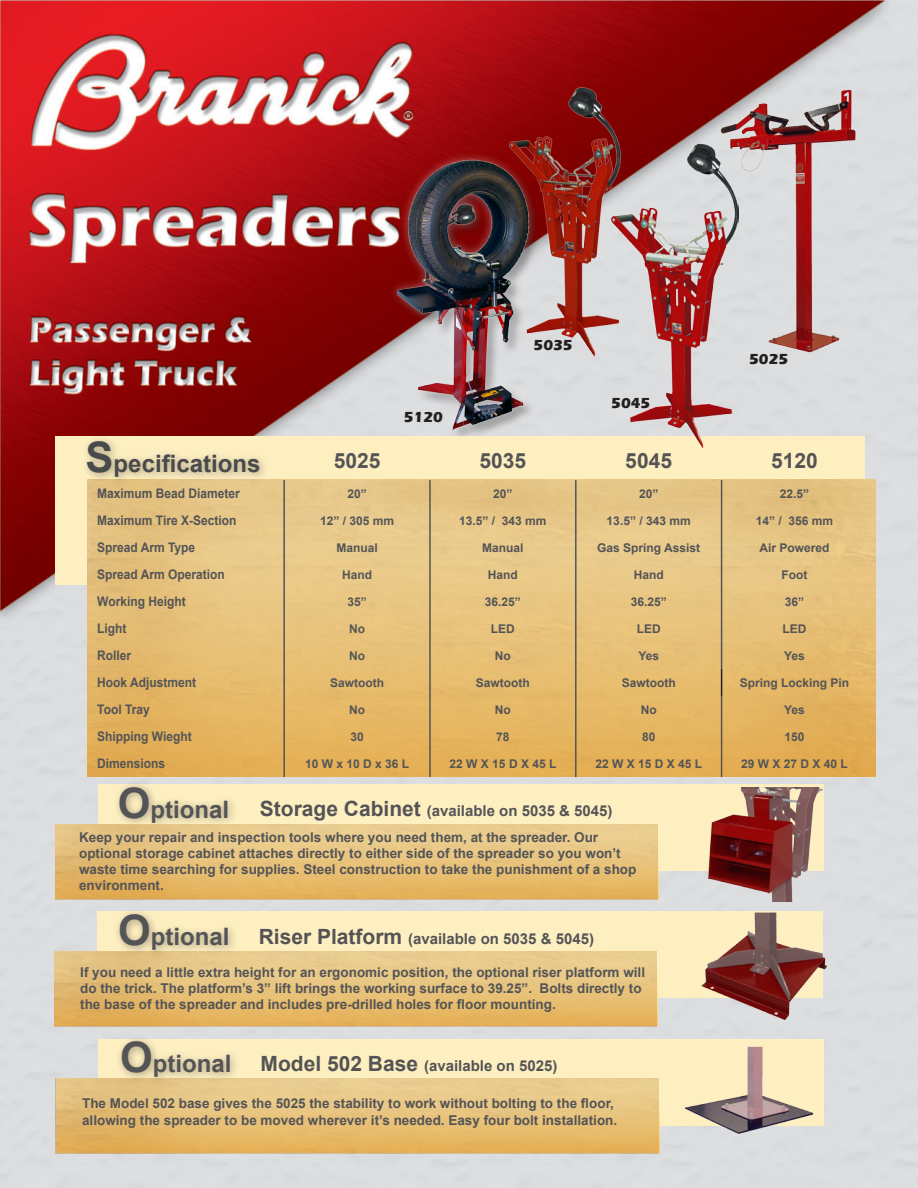
<style>
.page{position:relative;width:918px;height:1188px;background:#fff}
.page>*{position:absolute;margin:0;border:0;box-sizing:border-box;transform-origin:0 0}
.t1{font:700 24px "Arial";color:#545456}
.t2{font:700 24px "Arial";color:#494a4b}
.t3{font:700 21px "Arial";color:#545456}
.t4{font:700 21px "Arial";color:#545557}
.t5{font:700 15px "Arial";color:#545456}
.t6{font:700 15px "Eras ITC";color:#231f20}
.t7{font:700 13.5px/16.2px "Arial";color:#545456}
.t8{font:700 13.2px "Arial";color:#545456;scale:.91 1}
.t9{font:700 12px "Arial";color:#545456}
.t10{font:700 12px "Arial";color:#545557}
.s1{font-size:42px}
.s2{font-size:21px}
</style>
<div class="page">
<img style="left:1px;top:1px;width:917px;height:1187px">
<div style="left:389px;top:151px;width:149px;height:288px;background:#fff;opacity:.37"></div>
<img style="left:393px;top:152px;width:141px;height:284px">
<div style="left:55px;top:436px;width:810px;height:149px;background:#feefc1"></div>
<div style="left:98px;top:785px;width:725px;height:86px;background:#feefc1"></div>
<img style="left:87px;top:480px;width:788px;height:297px">
<hr style="left:283px;top:480px;width:2px;height:27px;background:#545456">
<hr style="left:429px;top:480px;width:2px;height:27px;background:#545456">
<hr style="left:575px;top:480px;width:2px;height:27px;background:#545456">
<hr style="left:283px;top:507px;width:2px;height:27px;background:#545456">
<hr style="left:429px;top:507px;width:2px;height:27px;background:#545456">
<hr style="left:575px;top:507px;width:2px;height:27px;background:#545456">
<hr style="left:283px;top:534px;width:2px;height:27px;background:#545456">
<hr style="left:429px;top:534px;width:2px;height:27px;background:#545456">
<hr style="left:575px;top:534px;width:2px;height:27px;background:#545456">
<hr style="left:283px;top:561px;width:2px;height:27px;background:#545456">
<hr style="left:429px;top:561px;width:2px;height:27px;background:#545456">
<hr style="left:575px;top:561px;width:2px;height:27px;background:#545456">
<hr style="left:283px;top:642px;width:2px;height:27px;background:#545456">
<hr style="left:429px;top:642px;width:2px;height:27px;background:#545456">
<hr style="left:575px;top:642px;width:2px;height:27px;background:#545456">
<hr style="left:283px;top:669px;width:2px;height:27px;background:#545456">
<hr style="left:429px;top:669px;width:2px;height:27px;background:#545456">
<hr style="left:575px;top:669px;width:2px;height:27px;background:#545456">
<hr style="left:283px;top:723px;width:2px;height:27px;background:#545456">
<hr style="left:429px;top:723px;width:2px;height:27px;background:#545456">
<hr style="left:575px;top:723px;width:2px;height:27px;background:#545456">
<hr style="left:283px;top:750px;width:2px;height:27px;background:#545456">
<hr style="left:429px;top:750px;width:2px;height:27px;background:#545456">
<hr style="left:575px;top:750px;width:2px;height:27px;background:#545456">
<hr style="left:283px;top:588px;width:2px;height:27px;background:#545456">
<hr style="left:429px;top:588px;width:2px;height:27px;background:#545456">
<hr style="left:575px;top:588px;width:2px;height:27px;background:#545456">
<hr style="left:283px;top:615px;width:2px;height:27px;background:#545456">
<hr style="left:429px;top:615px;width:2px;height:27px;background:#545456">
<hr style="left:575px;top:615px;width:2px;height:27px;background:#545456">
<hr style="left:283px;top:696px;width:2px;height:27px;background:#545456">
<hr style="left:429px;top:696px;width:2px;height:27px;background:#545456">
<hr style="left:575px;top:696px;width:2px;height:27px;background:#545456">
<svg style="left:721px;top:480px;width:1px;height:297px"></svg>
<img style="left:692px;top:787px;width:179px;height:114px">
<div style="left:114px;top:780px;width:123px;height:52px;background:#231f20;opacity:.38"></div>
<img style="left:55px;top:824px;width:603px;height:76px">
<div style="left:82px;top:435px;width:187px;height:51px;background:#231f20;opacity:.38"></div>
<div style="left:97px;top:912px;width:725px;height:86px;background:#feefc1"></div>
<img style="left:54px;top:951px;width:603px;height:76px">
<div style="left:114px;top:908px;width:124px;height:52px;background:#231f20;opacity:.38"></div>
<img style="left:680px;top:913px;width:171px;height:114px">
<img style="left:611px;top:143px;width:127px;height:304px">
<img style="left:501px;top:73px;width:125px;height:285px">
<img style="left:716px;top:83px;width:148px;height:278px">
<div style="left:99px;top:1039px;width:725px;height:86px;background:#feefc1"></div>
<img style="left:56px;top:1078px;width:602px;height:76px">
<div style="left:116px;top:1035px;width:124px;height:52px;background:#231f20;opacity:.38"></div>
<img style="left:681px;top:1047px;width:133px;height:94px">
<p class="t2" style="left:86px;top:447px;width:176px"><span class="s1">S</span>pecifications</p>
<p class="t6" style="left:404px;top:408px;width:41px">5120</p>
<p class="t6" style="left:534px;top:336px;width:41px">5035</p>
<p class="t6" style="left:611px;top:394px;width:41px">5045</p>
<p class="t6" style="left:749px;top:350px;width:41px">5025</p>
<p class="t4" style="left:334px;top:447px;width:48px">5025</p>
<p class="t3" style="left:480px;top:447px;width:48px">5035</p>
<p class="t3" style="left:625px;top:447px;width:48px">5045</p>
<p class="t3" style="left:771px;top:447px;width:48px">5120</p>
<p class="t8" style="left:97px;top:484px;width:158px">Maximum Bead Diameter</p>
<p class="t10" style="left:347px;top:486px;width:21px">20”</p>
<p class="t9" style="left:493px;top:486px;width:21px">20”</p>
<p class="t9" style="left:639px;top:486px;width:21px">20”</p>
<p class="t9" style="left:780px;top:486px;width:31px">22.5”</p>
<p class="t8" style="left:97px;top:511px;width:154px">Maximum Tire X-Section</p>
<p class="t10" style="left:320px;top:513px;width:76px">12” / 305 mm</p>
<p class="t9" style="left:459px;top:513px;width:89px">13.5” / 343 mm</p>
<p class="t9" style="left:607px;top:513px;width:86px">13.5” / 343 mm</p>
<p class="t9" style="left:756px;top:513px;width:79px">14” / 356 mm</p>
<p class="t8" style="left:97px;top:538px;width:109px">Spread Arm Type</p>
<p class="t10" style="left:336px;top:540px;width:43px">Manual</p>
<p class="t9" style="left:482px;top:540px;width:43px">Manual</p>
<p class="t9" style="left:597px;top:540px;width:104px">Gas Spring Assist</p>
<p class="t9" style="left:759px;top:540px;width:72px">Air Powered</p>
<p class="t8" style="left:97px;top:565px;width:142px">Spread Arm Operation</p>
<p class="t10" style="left:342px;top:567px;width:31px">Hand</p>
<p class="t9" style="left:488px;top:567px;width:31px">Hand</p>
<p class="t9" style="left:634px;top:567px;width:31px">Hand</p>
<p class="t9" style="left:781px;top:567px;width:27px">Foot</p>
<p class="t8" style="left:97px;top:592px;width:99px">Working Height</p>
<p class="t10" style="left:347px;top:594px;width:21px">35”</p>
<p class="t9" style="left:485px;top:594px;width:38px">36.25”</p>
<p class="t9" style="left:631px;top:594px;width:38px">36.25”</p>
<p class="t9" style="left:785px;top:594px;width:21px">36”</p>
<p class="t8" style="left:97px;top:619px;width:34px">Light</p>
<p class="t10" style="left:349px;top:621px;width:17px">No</p>
<p class="t9" style="left:491px;top:621px;width:25px">LED</p>
<p class="t9" style="left:637px;top:621px;width:25px">LED</p>
<p class="t9" style="left:782px;top:621px;width:25px">LED</p>
<p class="t8" style="left:97px;top:646px;width:39px">Roller</p>
<p class="t10" style="left:349px;top:648px;width:17px">No</p>
<p class="t9" style="left:495px;top:648px;width:17px">No</p>
<p class="t9" style="left:638px;top:648px;width:22px">Yes</p>
<p class="t9" style="left:784px;top:648px;width:22px">Yes</p>
<p class="t8" style="left:97px;top:673px;width:110px">Hook Adjustment</p>
<p class="t10" style="left:330px;top:675px;width:55px">Sawtooth</p>
<p class="t9" style="left:476px;top:675px;width:55px">Sawtooth</p>
<p class="t9" style="left:622px;top:675px;width:55px">Sawtooth</p>
<p class="t9" style="left:740px;top:675px;width:111px">Spring Locking Pin</p>
<p class="t8" style="left:97px;top:700px;width:59px">Tool Tray</p>
<p class="t10" style="left:349px;top:702px;width:17px">No</p>
<p class="t9" style="left:495px;top:702px;width:17px">No</p>
<p class="t9" style="left:641px;top:702px;width:17px">No</p>
<p class="t9" style="left:784px;top:702px;width:22px">Yes</p>
<p class="t8" style="left:97px;top:727px;width:105px">Shipping Wieght</p>
<p class="t10" style="left:350px;top:729px;width:15px">30</p>
<p class="t9" style="left:496px;top:729px;width:15px">78</p>
<p class="t9" style="left:642px;top:729px;width:15px">80</p>
<p class="t9" style="left:784px;top:729px;width:22px">150</p>
<p class="t8" style="left:97px;top:754px;width:76px">Dimensions</p>
<p class="t10" style="left:305px;top:756px;width:106px">10 W x 10 D x 36 L</p>
<p class="t9" style="left:450px;top:756px;width:108px">22 W X 15 D X 45 L</p>
<p class="t9" style="left:595px;top:756px;width:108px">22 W X 15 D X 45 L</p>
<p class="t9" style="left:741px;top:756px;width:108px">29 W X 27 D X 40 L</p>
<p class="t1" style="left:118px;top:793px;width:113px"><span class="s1">O</span>ptional</p>
<p class="t5" style="left:260px;top:801px;width:354px"><span class="s2">Storage Cabinet</span> (available on 5035 &amp; 5045)</p>
<p class="t7" style="left:79px;top:829px;width:559px">Keep your repair and inspection tools where you need them, at the spreader. Our optional storage cabinet attaches directly to either side of the spreader so you won’t waste time searching for supplies. Steel construction to take the punishment of a shop environment.</p>
<p class="t1" style="left:118px;top:921px;width:113px"><span class="s1">O</span>ptional</p>
<p class="t5" style="left:259px;top:928px;width:337px"><span class="s2">Riser Platform</span> (available on 5035 &amp; 5045)</p>
<p class="t7" style="left:80px;top:964px;width:566px">If you need a little extra height for an ergonomic position, the optional riser platform will do the trick. The platform’s 3” lift brings the working surface to 39.25”. Bolts directly to the base of the spreader and includes pre-drilled holes for floor mounting.</p>
<p class="t1" style="left:120px;top:1048px;width:113px"><span class="s1">O</span>ptional</p>
<p class="t5" style="left:261px;top:1055px;width:298px"><span class="s2">Model 502 Base</span> (available on 5025)</p>
<p class="t7" style="left:82px;top:1096px;width:537px">The Model 502 base gives the 5025 the stability to work without bolting to the floor, allowing the spreader to be moved wherever it’s needed. Easy four bolt installation.</p>
</div>
